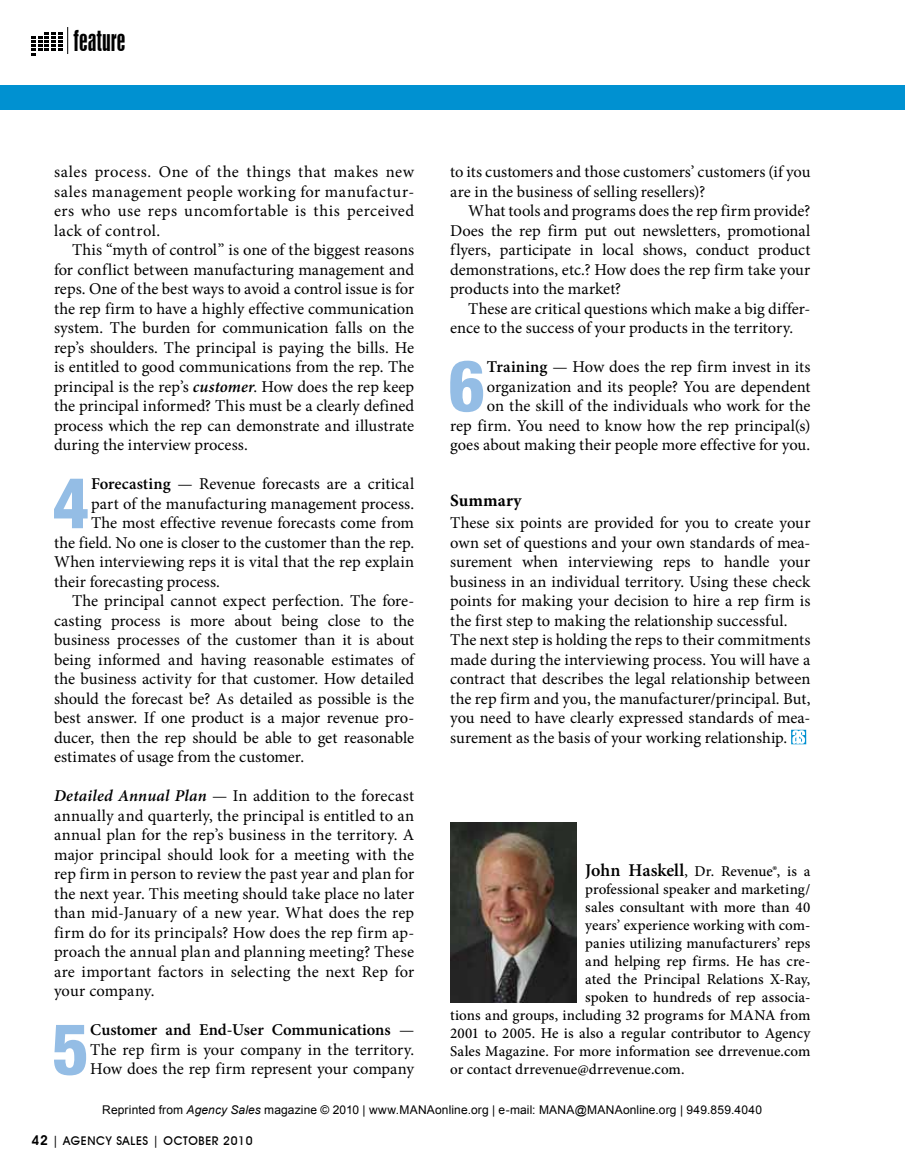
<style>
.page{position:relative;width:905px;height:1175px;background:#fff}
.page>*{position:absolute;margin:0;border:0;box-sizing:border-box;transform-origin:0 0}
.t1{font:70.65px "Context Reprise Black Cond SSK";color:#94bde5}
.t2{font:27px "Swiss 924 BT Regular B";color:#000}
.t3{font:700 17.25px "Minion Pro";letter-spacing:.01em;color:#000}
.t4{font:16.5px/19.5px "Minion Pro";color:#000;text-align:justify}
.t5{font:500 15px "Minion Pro";letter-spacing:.005em;color:#000}
.t6{font:12px "Arial";letter-spacing:.015em;color:#000}
.t7{font:500 12px "Avant Garde IT Cby BT";letter-spacing:.05em;color:#000}
.s1{font-weight:600;font-style:italic}
.s2{font-weight:600}
.s3{font-weight:600;font-size:18px}
.s4{font-style:italic}
.s5{font-weight:600;font-size:13.5px}
</style>
<div class="page">
<svg style="left:32px;top:27px;width:36px;height:29px"></svg>
<svg style="left:791px;top:729px;width:15px;height:15px"></svg>
<div style="left:0;top:86px;width:904px;height:24px;background:#0091d1"></div>
<img style="left:450px;top:822px;width:126px;height:180px">
<h2 class="t2" style="left:74px;top:24px;width:53px">FEATURE</h2>
<p class="t4" style="left:54px;top:162px;width:362px">sales process. One of the things that makes new sales management people working for manufactur&shy;ers who use reps uncomfortable is this perceived lack of control.</p>
<p class="t4" style="left:54px;top:240px;width:362px;text-indent:18px">This “myth of control” is one of the biggest reasons for conflict between manufacturing management and reps. One of the best ways to avoid a control issue is for the rep firm to have a highly effective communication system. The burden for communication falls on the rep’s shoulders. The principal is paying the bills. He is entitled to good communications from the rep. The principal is the rep’s <span class="s1">customer</span>. How does the rep keep the principal informed? This must be a clearly defined process which the rep can demonstrate and illustrate during the interview process.</p>
<h1 class="t1" style="left:51px;top:458px;width:42px">4</h1>
<p class="t4" style="left:91px;top:474px;width:324px"><span class="s2">Forecasting</span> — Revenue forecasts are a critical</p>
<p class="t4" style="left:91px;top:494px;width:324px">part of the manufacturing management process.</p>
<p class="t4" style="left:91px;top:513px;width:324px">The most effective revenue forecasts come from</p>
<p class="t4" style="left:54px;top:533px;width:361px">the field. No one is closer to the customer than the rep.</p>
<p class="t4" style="left:54px;top:552px;width:362px">When interviewing reps it is vital that the rep explain</p>
<p class="t4" style="left:54px;top:572px;width:167px">their forecasting process.</p>
<p class="t4" style="left:72px;top:591px;width:343px">The principal cannot expect perfection. The fore-</p>
<p class="t4" style="left:54px;top:611px;width:361px">casting process is more about being close to the</p>
<p class="t4" style="left:54px;top:630px;width:361px">business processes of the customer than it is about</p>
<p class="t4" style="left:54px;top:650px;width:361px">being informed and having reasonable estimates of</p>
<p class="t4" style="left:54px;top:669px;width:361px">the business activity for that customer. How detailed</p>
<p class="t4" style="left:54px;top:689px;width:361px">should the forecast be? As detailed as possible is the</p>
<p class="t4" style="left:54px;top:708px;width:361px">best answer. If one product is a major revenue pro-</p>
<p class="t4" style="left:54px;top:728px;width:361px">ducer, then the rep should be able to get reasonable</p>
<p class="t4" style="left:54px;top:747px;width:251px">estimates of usage from the customer.</p>
<p class="t4" style="left:54px;top:786px;width:362px"><span class="s1">Detailed Annual Plan</span> — In addition to the forecast annually and quarterly, the principal is entitled to an annual plan for the rep’s business in the territory. A major principal should look for a meeting with the rep firm in person to review the past year and plan for the next year. This meeting should take place no later than mid-January of a new year. What does the rep firm do for its principals? How does the rep firm ap&shy;proach the annual plan and planning meeting? These are important factors in selecting the next Rep for your company.</p>
<h1 class="t1" style="left:50px;top:1004px;width:42px">5</h1>
<p class="t4" style="left:90px;top:1020px;width:325px"><span class="s2">Customer and End-User Communications</span> — The rep firm is your company in the territory.<br>How does the rep firm represent your company</p>
<p class="t4" style="left:450px;top:162px;width:362px">to its customers and those customers’ customers (if you are in the business of selling resellers)?</p>
<p class="t4" style="left:450px;top:201px;width:362px;text-indent:18px">What tools and programs does the rep firm provide?<br>Does the rep firm put out newsletters, promotional flyers, participate in local shows, conduct product demonstrations, etc.? How does the rep firm take your products into the market?</p>
<p class="t4" style="left:450px;top:299px;width:361px;text-indent:18px">These are critical questions which make a big differ&shy;ence to the success of your products in the territory.</p>
<h1 class="t1" style="left:446px;top:341px;width:42px">6</h1>
<p class="t4" style="left:450px;top:357px;width:362px;text-align:right"><span class="s2">Training</span> — How does the rep firm invest in its organization and its people? You are dependent<br>on the skill of the individuals who work for the<br>rep firm. You need to know how the rep principal(s) goes about making their people more effective for you.</p>
<p class="t3" style="left:450px;top:488px;width:73px">Summary</p>
<p class="t4" style="left:450px;top:513px;width:362px;text-align:left">These six points are provided for you to create your own set of questions and your own standards of mea&shy;surement when interviewing reps to handle your business in an individual territory. Using these check points for making your decision to hire a rep firm is the first step to making the relationship successful.<br>The next step is holding the reps to their commitments made during the interviewing process. You will have a contract that describes the legal relationship between the rep firm and you, the manufacturer/principal. But, you need to have clearly expressed standards of mea&shy;surement as the basis of your working relationship.</p>
<p class="t5" style="left:585px;top:861px;width:226px"><span class="s3">John Haskell</span>, Dr. Revenue®, is a</p>
<p class="t5" style="left:585px;top:879px;width:226px">professional speaker and marketing/</p>
<p class="t5" style="left:585px;top:897px;width:226px">sales consultant with more than 40</p>
<p class="t5" style="left:585px;top:915px;width:227px">years’ experience working with com-</p>
<p class="t5" style="left:585px;top:933px;width:227px">panies utilizing manufacturers’ reps</p>
<p class="t5" style="left:585px;top:951px;width:227px">and helping rep firms. He has cre-</p>
<p class="t5" style="left:585px;top:969px;width:227px">ated the Principal Relations X-Ray,</p>
<p class="t5" style="left:585px;top:987px;width:227px">spoken to hundreds of rep associa-</p>
<p class="t5" style="left:450px;top:1005px;width:361px">tions and groups, including 32 programs for MANA from</p>
<p class="t5" style="left:450px;top:1023px;width:361px">2001 to 2005. He is also a regular contributor to Agency</p>
<p class="t5" style="left:450px;top:1041px;width:362px">Sales Magazine. For more information see drrevenue.com</p>
<p class="t5" style="left:450px;top:1059px;width:236px">or contact drrevenue@drrevenue.com.</p>
<p class="t6" style="left:102px;top:1101px;width:661px">Reprinted from <span class="s4">Agency Sales</span> magazine © 2010 | www.MANAonline.org | e-mail: MANA@MANAonline.org | 949.859.4040</p>
<p class="t7" style="left:32px;top:1133px;width:222px"><span class="s5">42</span> | AGENCY SALES | OCTOBER 2010</p>
</div>
